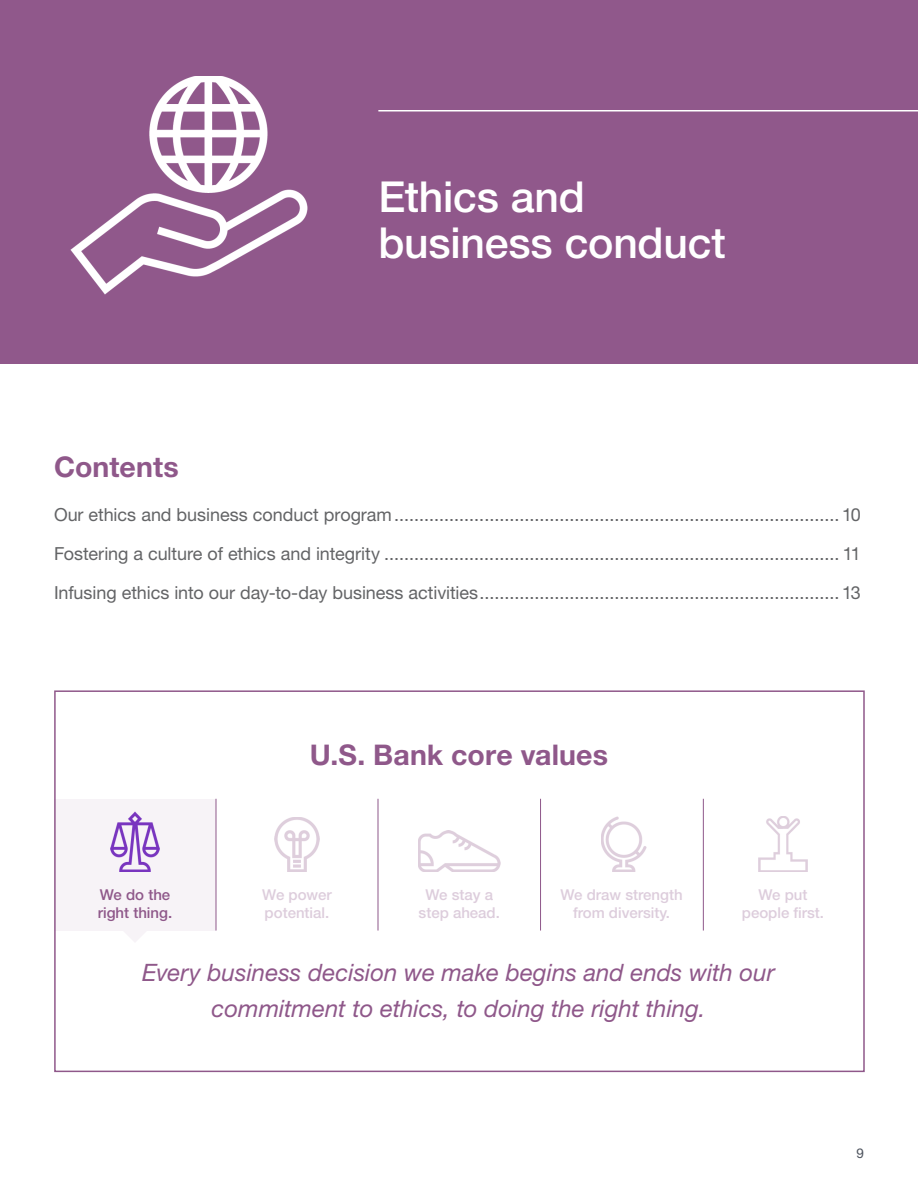
<style>
.page{position:relative;width:918px;height:1188px;background:#fff}
.page>*{position:absolute;margin:0;border:0;box-sizing:border-box;transform-origin:0 0}
.t1{font:500 42.75px/46.7px "Helvetica Neue LT Std";letter-spacing:-.005em;color:#fff}
.t2{font:700 28.5px "Helvetica Neue LT Std";letter-spacing:.005em;color:#8f588a}
.t3{font:italic 24px/36px "Helvetica Neue LT Std";color:#8f588a;text-align:center}
.t4{font:18px "Helvetica Neue LT Std";letter-spacing:-.005em;color:#636466}
.t5{font:500 15px/18px "Helvetica Neue LT Std";color:#ddcddc;text-align:center}
.t6{font:500 15px/18px "Helvetica Neue LT Std";color:#8f588a}
.t7{font:13.5px "Helvetica Neue LT Std";color:#4e545e}
</style>
<div class="page">
<div style="left:0;top:0;width:918px;height:364px;background:#90588b"></div>
<img style="left:71px;top:76px;width:236px;height:218px">
<hr style="left:378px;top:110px;width:540px;height:2px;background:#fff">
<div style="left:54px;top:799px;width:162px;height:132px;background:#f7f3f7"></div>
<div style="left:54px;top:690px;width:811px;height:382px;border:2px solid #8f588a"></div>
<img style="left:418px;top:831px;width:82px;height:41px">
<img style="left:759px;top:816px;width:48px;height:56px">
<img style="left:601px;top:816px;width:46px;height:56px">
<img style="left:275px;top:817px;width:44px;height:55px">
<hr style="left:216px;top:799px;width:1px;height:132px;background:#8f588a">
<hr style="left:378px;top:799px;width:1px;height:132px;background:#8f588a">
<hr style="left:540px;top:799px;width:1px;height:132px;background:#8f588a">
<hr style="left:703px;top:799px;width:1px;height:132px;background:#8f588a">
<svg style="left:124px;top:931px;width:22px;height:11px"></svg>
<img style="left:111px;top:812px;width:48px;height:60px">
<h1 class="t1" style="left:378px;top:173px;width:349px">Ethics and business conduct</h1>
<h1 class="t2" style="left:54px;top:450px;width:126px">Contents</h1>
<p class="t4" style="left:54px;top:504px;width:808px">Our ethics and business conduct program .........................................................................................10</p>
<p class="t4" style="left:54px;top:543px;width:808px">Fostering a culture of ethics and integrity ........................................................................................... 11</p>
<p class="t4" style="left:54px;top:582px;width:808px">Infusing ethics into our day-to-day business activities ........................................................................13</p>
<p class="t6" style="left:98px;top:885px;width:76px">We do the right thing.</p>
<h2 class="t2" style="left:310px;top:738px;width:300px">U.S. Bank core values</h2>
<p class="t5" style="left:262px;top:885px;width:71px;text-align:left">We power potential.</p>
<p class="t5" style="left:419px;top:885px;width:83px">We stay a step ahead.</p>
<p class="t5" style="left:742px;top:885px;width:84px">We put people first.</p>
<p class="t5" style="left:560px;top:885px;width:124px">We draw strength from diversity.</p>
<p class="t3" style="left:142px;top:954px;width:634px">Every business decision we make begins and ends with our commitment to ethics, to doing the right thing.</p>
<p class="t7" style="left:856px;top:1145px;width:9px">9</p>
</div>
